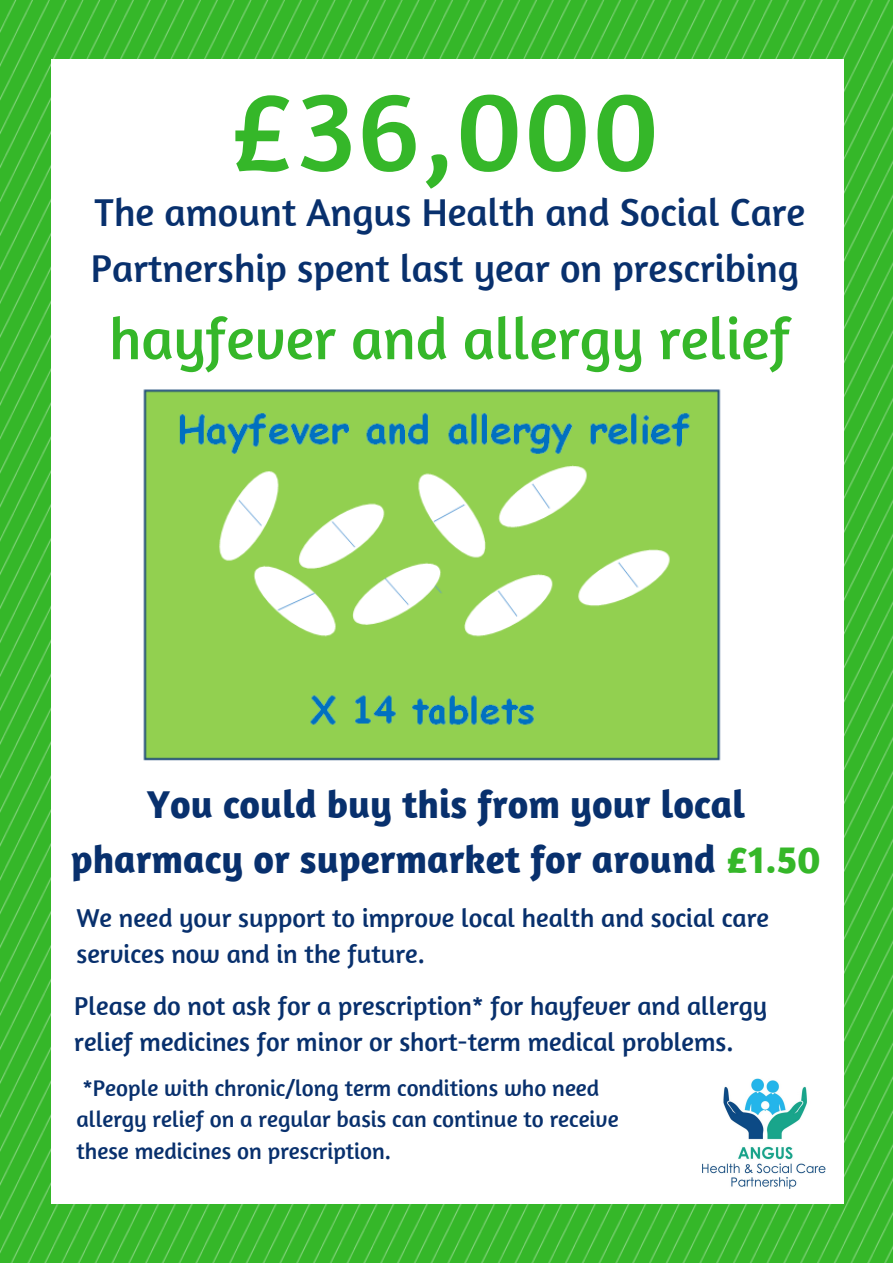
<style>
.page{position:relative;width:893px;height:1263px;background:#fff}
.page>*{position:absolute;margin:0;border:0;box-sizing:border-box;transform-origin:0 0}
.t1{font:119.25px "Amaranth";color:#35b729}
.t2{font:59.55px "Amaranth";color:#35b729}
.t3{font:39.75px/55.2px "Amaranth";color:#08306d}
.t4{font:700 39.75px/55.2px "Amaranth";color:#08306d;text-align:center}
.t5{font:26.55px/36px "Amaranth";color:#08306d}
.t6{font:23.25px/31.5px "Amaranth";color:#08306d}
.s1{color:#35b729}
</style>
<div class="page">
<img style="left:0;top:0;width:893px;height:1263px">
<div style="left:51px;top:60px;width:792px;height:1144px;background:#fff"></div>
<img style="left:703px;top:1079px;width:122px;height:109px">
<img style="left:143px;top:389px;width:578px;height:372px">
<h1 class="t1" style="left:228px;top:55px;width:433px">£36,000</h1>
<h3 class="t3" style="left:91px;top:184px;width:716px">The amount Angus Health and Social Care<br>Partnership spent last year on prescribing</h3>
<h2 class="t2" style="left:109px;top:301px;width:683px">hayfever and allergy relief</h2>
<h3 class="t4" style="left:71px;top:775px;width:751px">You could buy this from your local pharmacy or supermarket for around <span class="s1">£1.50</span></h3>
<p class="t5" style="left:77px;top:899px;width:694px">We need your support to improve local health and social care services now and in the future.</p>
<p class="t5" style="left:74px;top:987px;width:694px">Please do not ask for a prescription* for hayfever and allergy relief medicines for minor or short-term medical problems.</p>
<p class="t6" style="left:77px;top:1071px;width:544px">*People with chronic/long term conditions who need allergy relief on a regular basis can continue to receive these medicines on prescription.</p>
</div>
